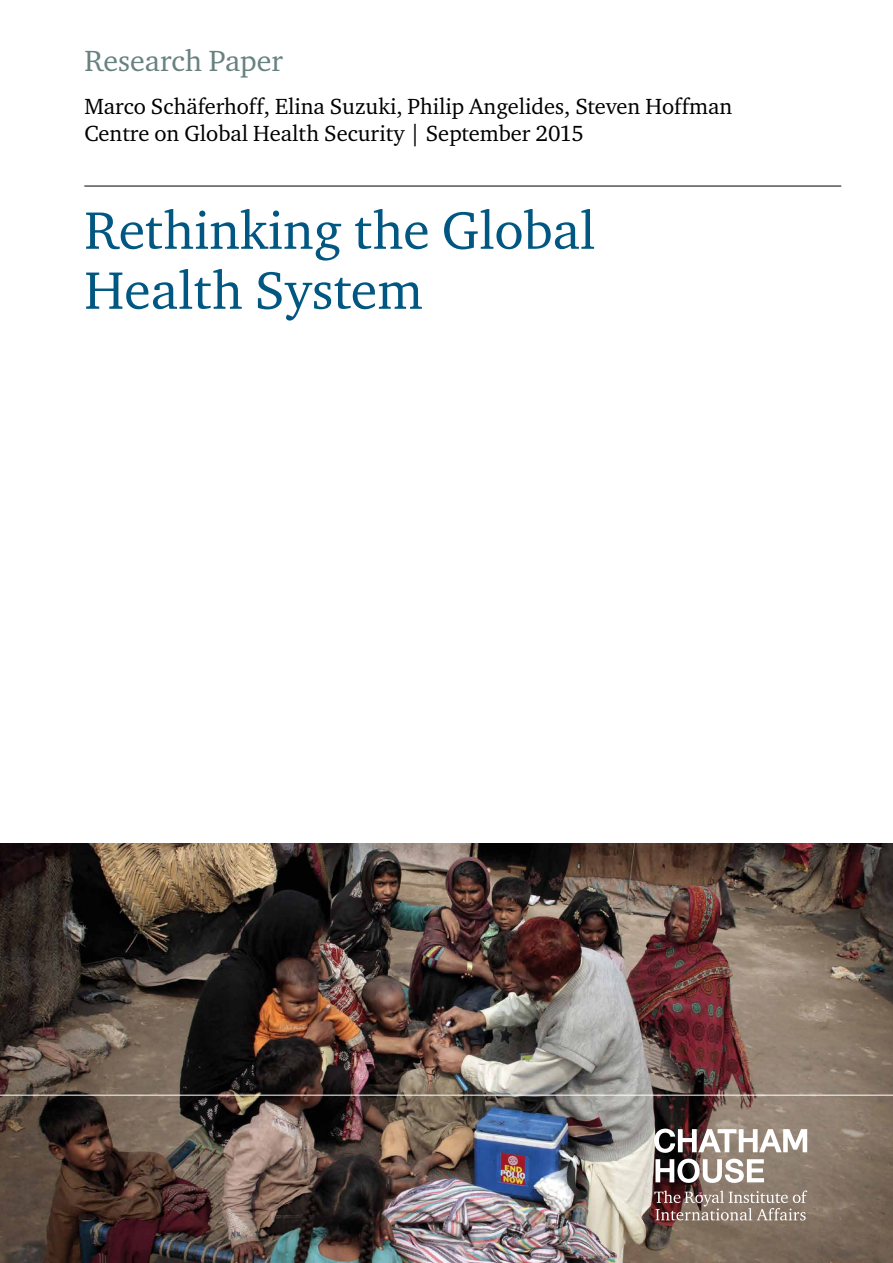
<style>
.page{position:relative;width:893px;height:1263px;background:#fff}
.page>*{position:absolute;margin:0;border:0;box-sizing:border-box;transform-origin:0 0}
.t1{font:54px/60px "Charter ITC";color:#005781}
.t2{font:30px "Charter ITC";color:#688181}
.t3{font:22.5px/27px "Charter ITC";color:#000}
</style>
<div class="page">
<img style="left:0;top:843px;width:893px;height:420px">
<hr style="left:84px;top:186px;width:757px;height:1px;background:#000">
<hr style="left:0;top:1095px;width:893px;height:1px;background:#fff">
<svg style="left:654px;top:1128px;width:153px;height:25px"></svg>
<svg style="left:655px;top:1159px;width:109px;height:24px"></svg>
<svg style="left:654px;top:1190px;width:153px;height:30px;background:#958178"></svg>
<h2 class="t2" style="left:84px;top:42px;width:200px">Research Paper</h2>
<p class="t3" style="left:84px;top:92px;width:649px">Marco Schäferhoff, Elina Suzuki, Philip Angelides, Steven Hoffman<br>Centre on Global Health Security | September 2015</p>
<h1 class="t1" style="left:84px;top:199px;width:512px">Rethinking the Global<br>Health System</h1>
</div>
